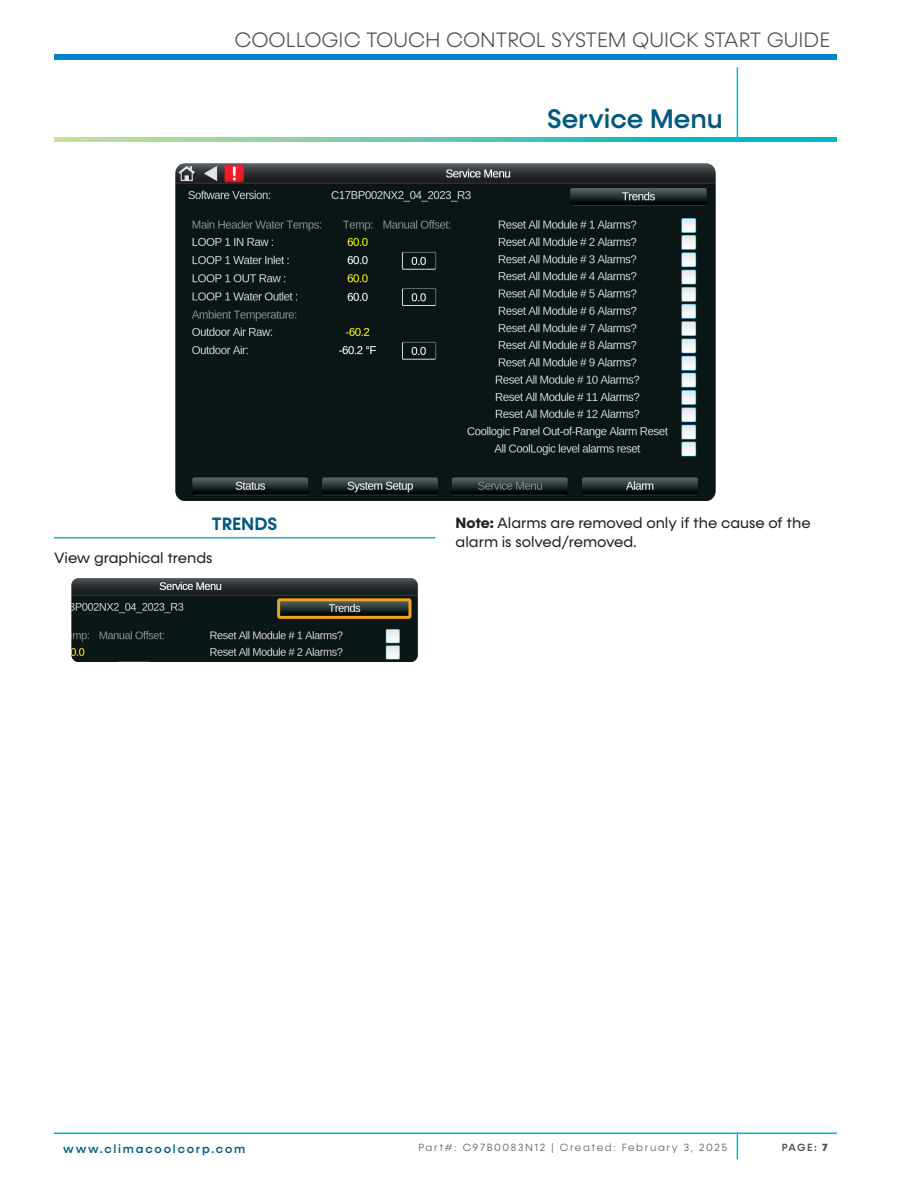
<style>
.page{position:relative;width:918px;height:1188px;background:#fff}
.page>*{position:absolute;margin:0;border:0;box-sizing:border-box;transform-origin:0 0}
.t1{font:500 27px "Konnect";color:#01597f}
.t2{font:300 21px "Konnect";color:#484e55}
.t3{font:600 18px "Konnect";color:#01597f}
.t4{font:15px/19.5px "Konnect";color:#231f20}
.t5{font:500 12px "Konnect";letter-spacing:.15em;color:#01597f}
.t6{font:300 10.5px "Konnect";letter-spacing:.15em;color:#484e55}
.t7{font:500 10.5px "Konnect";color:#484e55}
.s1{font-weight:700}
.s2{font-weight:800}
</style>
<div class="page">
<div style="left:54px;top:54px;width:783px;height:5px;background:#0082c9"></div>
<hr style="left:737px;top:68px;width:1px;height:71px;background:#00b3d0">
<hr style="left:54px;top:1132px;width:783px;height:2px;background:#00b3d0">
<svg style="left:737px;top:1132px;width:1px;height:28px"></svg>
<svg style="left:54px;top:138px;width:783px;height:3px;background:#5cc6b2"></svg>
<img style="left:176px;top:164px;width:540px;height:337px">
<hr style="left:54px;top:537px;width:381px;height:1px;background:#00b9c3">
<img style="left:72px;top:578px;width:346px;height:84px">
<div style="left:277px;top:598px;width:134px;height:21px;border:3px solid #f2a31e"></div>
<h2 class="t2" style="left:234px;top:28px;width:594px">COOLLOGIC TOUCH CONTROL SYSTEM QUICK START GUI DE</h2>
<p class="t3" style="left:212px;top:513px;width:67px">TRENDS</p>
<p class="t4" style="left:54px;top:549px;width:160px">View graphical trends</p>
<h1 class="t1" style="left:547px;top:103px;width:177px">Service Menu</h1>
<p class="t4" style="left:456px;top:513px;width:357px"><span class="s1">Note:</span> Alarms are removed only if the cause of the alarm is solved/removed.</p>
<p class="t5" style="left:63px;top:1141px;width:184px">www.climacoolcorp.com</p>
<p class="t6" style="left:418px;top:1142px;width:311px">PART#: C97B0083N 12 | CREATED: FEBRUARY 3, 2025</p>
<p class="t7" style="left:782px;top:1142px;width:48px">PAGE: <span class="s2">7</span></p>
</div>
